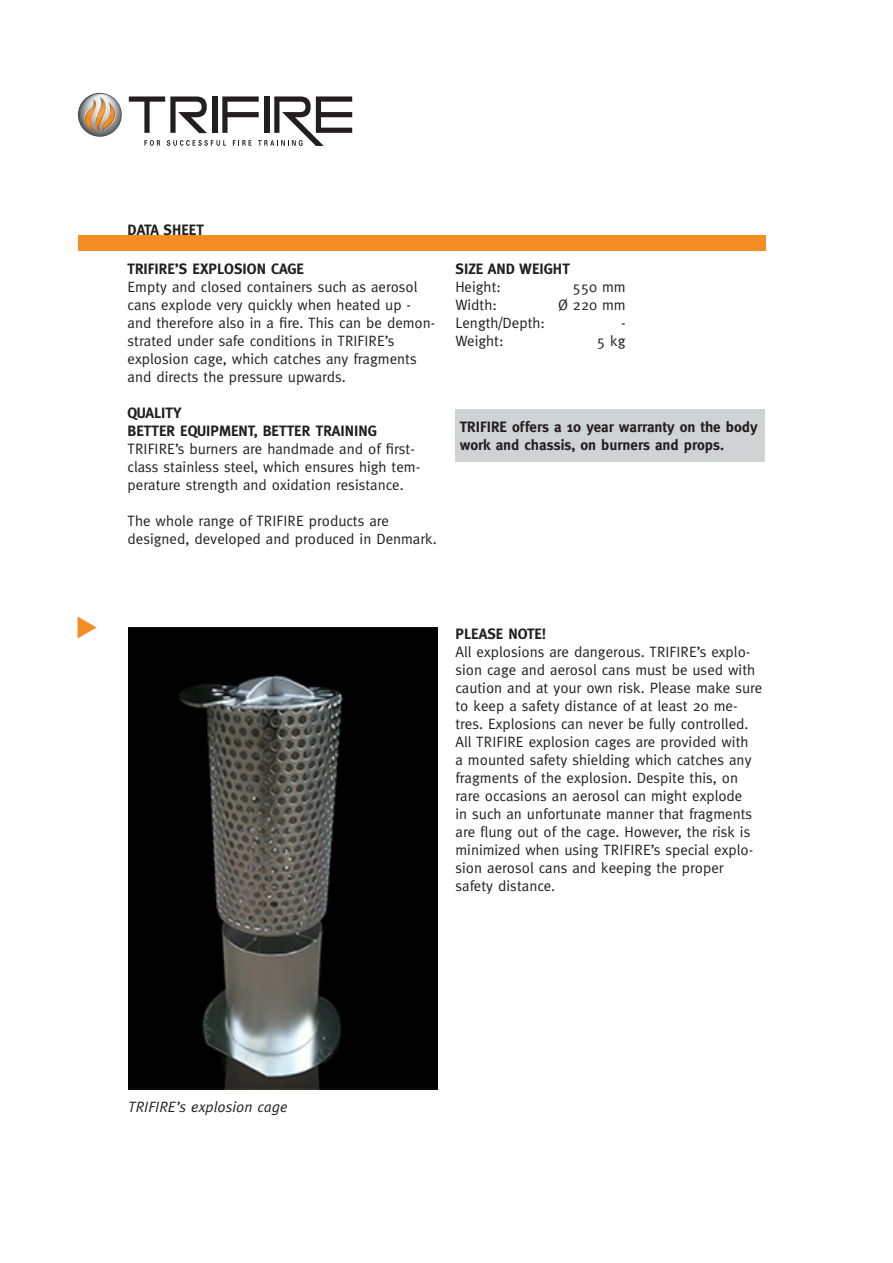
<style>
.page{position:relative;width:893px;height:1263px;background:#fff}
.page>*{position:absolute;margin:0;border:0;box-sizing:border-box;transform-origin:0 0}
.Brødtekst{font:15px/18px "Meta";color:#231f20}
.Rubrik{font:700 15px "Meta";color:#231f20}
._10_års_garanti{font:700 15px/18px "Meta";color:#231f20}
.Størrelse_og_vægt{font:15px "Meta";color:#231f20}
.Fototekst{font:italic 15px "Meta";color:#231f20}
</style>
<div class="page">
<img style="left:128px;top:627px;width:309px;height:462px">
<svg style="left:78px;top:93px;width:44px;height:44px"></svg>
<svg style="left:129px;top:96px;width:223px;height:50px"></svg>
<div style="left:78px;top:235px;width:687px;height:16px;background:#f48d23"></div>
<div style="left:455px;top:409px;width:310px;height:52px;background:#d1d2d4"></div>
<p class="_10_års_garanti" style="left:128px;top:221px;width:78px">DATA SHEET</p>
<p class="Rubrik" style="left:128px;top:260px;width:178px">TRIFIRE’S EXPLOSION CAGE</p>
<p class="Brødtekst" style="left:128px;top:278px;width:309px">Empty and closed containers such as aerosol cans explode very quickly when heated up - and therefore also in a fire. This can be demon&shy;strated under safe conditions in TRIFIRE’s explosion cage, which catches any fragments and directs the pressure upwards.</p>
<p class="Rubrik" style="left:128px;top:404px;width:55px">QUALITY</p>
<p class="Rubrik" style="left:128px;top:422px;width:251px">BETTER EQUIPMENT, BETTER TRAINING</p>
<p class="Brødtekst" style="left:128px;top:440px;width:294px">TRIFIRE’s burners are handmade and of first&shy;class stainless steel, which ensures high tem&shy;perature strength and oxidation resistance.</p>
<p class="Brødtekst" style="left:128px;top:512px;width:311px">The whole range of TRIFIRE products are designed, developed and produced in Denmark.</p>
<p class="Rubrik" style="left:455px;top:260px;width:116px">SIZE AND WEIGHT</p>
<p class="Størrelse_og_vægt" style="left:455px;top:278px;width:47px">Height:</p>
<p class="Størrelse_og_vægt" style="left:573px;top:278px;width:54px">550 mm</p>
<p class="Størrelse_og_vægt" style="left:455px;top:296px;width:43px">Width:</p>
<p class="Størrelse_og_vægt" style="left:558px;top:296px;width:69px">Ø 220 mm</p>
<p class="Størrelse_og_vægt" style="left:455px;top:314px;width:91px">Length/Depth:</p>
<p class="Størrelse_og_vægt" style="left:621px;top:314px;width:6px">-</p>
<p class="Størrelse_og_vægt" style="left:455px;top:332px;width:50px">Weight:</p>
<p class="Størrelse_og_vægt" style="left:597px;top:332px;width:30px">5 kg</p>
<p class="_10_års_garanti" style="left:460px;top:417px;width:299px">TRIFIRE offers a 10 year warranty on the body work and chassis, on burners and props.</p>
<p class="Rubrik" style="left:455px;top:625px;width:92px">PLEASE NOTE!</p>
<p class="Brødtekst" style="left:455px;top:642px;width:308px">All explosions are dangerous. TRIFIRE’s explo&shy;sion cage and aerosol cans must be used with caution and at your own risk. Please make sure to keep a safety distance of at least 20 me&shy;tres. Explosions can never be fully controlled.<br>All TRIFIRE explosion cages are provided with<br>a mounted safety shielding which catches any fragments of the explosion. Despite this, on rare occasions an aerosol can might explode<br>in such an unfortunate manner that fragments are flung out of the cage. However, the risk is minimized when using TRIFIRE’s special explo&shy;sion aerosol cans and keeping the proper safety distance.</p>
<p class="Fototekst" style="left:128px;top:1098px;width:161px">TRIFIRE’s explosion cage</p>
</div>
